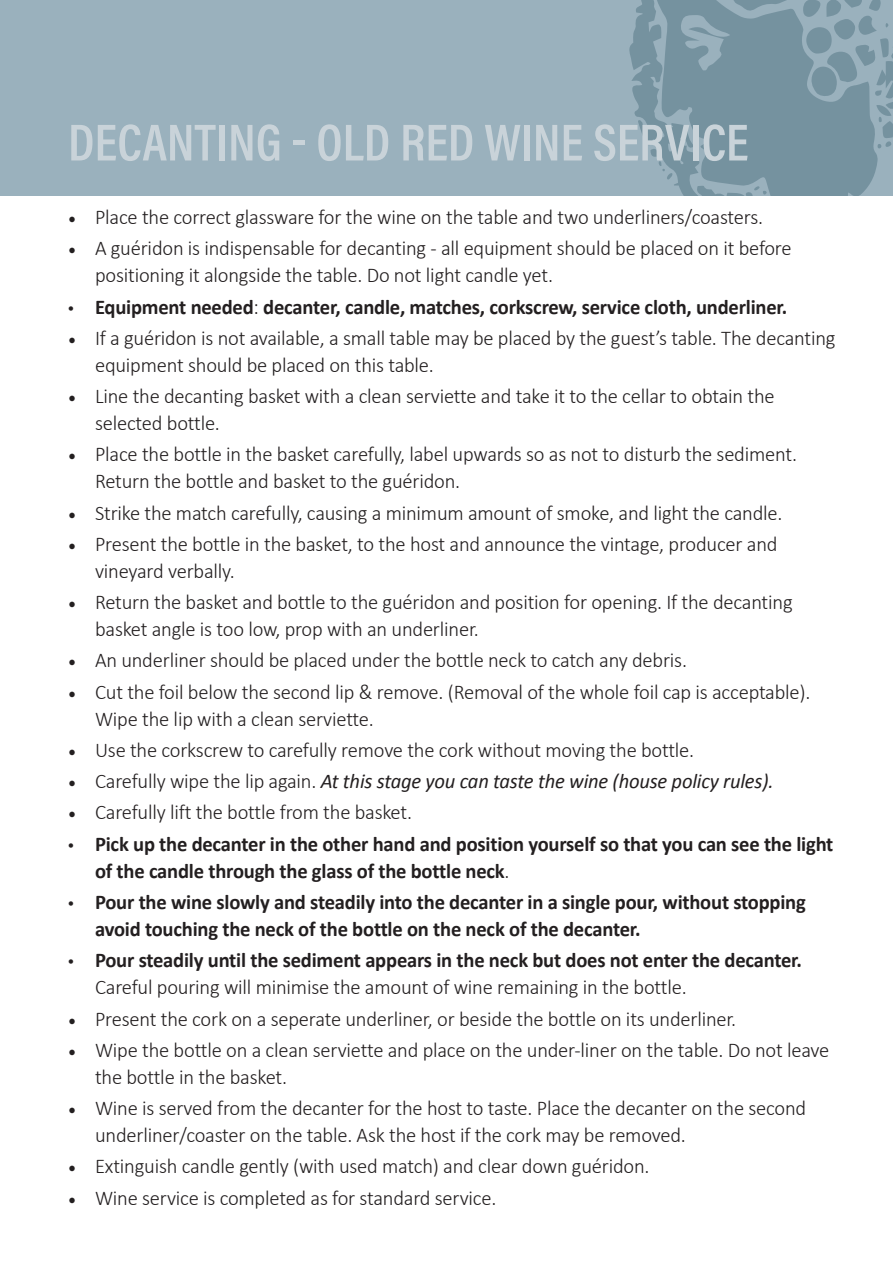
<style>
.page{position:relative;width:893px;height:1263px;background:#fff}
.page>*{position:absolute;margin:0;border:0;box-sizing:border-box;transform-origin:0 0}
.t1{font:600 52.5px "Acumin Pro Cond";color:#c9d3d9}
.t2{font:300 21px/27px "Calibri";letter-spacing:-.01em;color:#231f20}
.t3{font:700 21px/27px "Calibri";letter-spacing:-.01em;color:#231f20}
.t4{font:italic 21px "Calibri";letter-spacing:-.01em;color:#231f20}
.s1{font-family:"Minion Pro";font-weight:400}
.s2{font-family:"Myriad Pro";font-weight:400}
.s3{font-weight:300}
.s4{font-family:"Minion Pro";font-style:normal}
.s5{font-weight:300;font-style:normal}
</style>
<div class="page">
<div style="left:0;top:0;width:893px;height:196px;background:#9ab1bd"></div>
<svg style="left:629px;top:0;width:264px;height:196px"></svg>
<p class="t1" style="left:68px;top:108px;width:682px">DECANTING - OLD RED WINE SERVICE</p>
<p class="t2" style="left:68px;top:203px;width:697px"><span class="s1">•</span> Place the correct glassware for the wine on the table and two underliners/coasters.</p>
<p class="t2" style="left:95px;top:234px;width:698px;text-indent:-27px"><span class="s1">•</span> A guéridon is indispensable for decanting - all equipment should be placed on it before positioning it alongside the table. Do not light candle yet.</p>
<p class="t3" style="left:68px;top:293px;width:721px"><span class="s2">•</span> Equipment needed<span class="s3">:</span> decanter, candle, matches, corkscrew, service cloth, underliner.</p>
<p class="t2" style="left:95px;top:323px;width:742px;text-indent:-27px"><span class="s1">•</span> If a guéridon is not available, a small table may be placed by the guest’s table. The decanting equipment should be placed on this table.</p>
<p class="t2" style="left:95px;top:382px;width:681px;text-indent:-27px"><span class="s1">•</span> Line the decanting basket with a clean serviette and take it to the cellar to obtain the selected bottle.</p>
<p class="t2" style="left:95px;top:440px;width:703px;text-indent:-27px"><span class="s1">•</span> Place the bottle in the basket carefully, label upwards so as not to disturb the sediment.<br>Return the bottle and basket to the guéridon.</p>
<p class="t2" style="left:68px;top:498px;width:716px"><span class="s1">•</span> Strike the match carefully, causing a minimum amount of smoke, and light the candle.</p>
<p class="t2" style="left:95px;top:529px;width:684px;text-indent:-27px"><span class="s1">•</span> Present the bottle in the basket, to the host and announce the vintage, producer and vineyard verbally.</p>
<p class="t2" style="left:95px;top:588px;width:699px;text-indent:-27px"><span class="s1">•</span> Return the basket and bottle to the guéridon and position for opening. If the decanting basket angle is too low, prop with an underliner.</p>
<p class="t2" style="left:68px;top:646px;width:620px"><span class="s1">•</span> An underliner should be placed under the bottle neck to catch any debris.</p>
<p class="t2" style="left:95px;top:677px;width:717px;text-indent:-27px"><span class="s1">•</span> Cut the foil below the second lip &amp; remove. (Removal of the whole foil cap is acceptable).<br>Wipe the lip with a clean serviette.</p>
<p class="t2" style="left:68px;top:735px;width:628px"><span class="s1">•</span> Use the corkscrew to carefully remove the cork without moving the bottle.</p>
<p class="t4" style="left:68px;top:767px;width:707px"><span class="s4">•</span> <span class="s5">Carefully wipe the lip again.</span> At this stage you can taste the wine (house policy rules).</p>
<p class="t2" style="left:68px;top:798px;width:346px"><span class="s1">•</span> Carefully lift the bottle from the basket.</p>
<p class="t3" style="left:95px;top:830px;width:740px;text-indent:-27px"><span class="s2">•</span> Pick up the decanter in the other hand and position yourself so that you can see the light of the candle through the glass of the bottle neck<span class="s3">.</span></p>
<p class="t3" style="left:95px;top:888px;width:712px;text-indent:-27px"><span class="s2">•</span> Pour the wine slowly and steadily into the decanter in a single pour, without stopping avoid touching the neck of the bottle on the neck of the decanter.</p>
<p class="t3" style="left:95px;top:947px;width:708px;text-indent:-27px"><span class="s2">•</span> Pour steadily until the sediment appears in the neck but does not enter the decanter.<br><span class="s3">Careful pouring will minimise the amount of wine remaining in the bottle.</span></p>
<p class="t2" style="left:68px;top:1004px;width:670px"><span class="s1">•</span> Present the cork on a seperate underliner, or beside the bottle on its underliner.</p>
<p class="t2" style="left:95px;top:1035px;width:736px;text-indent:-27px"><span class="s1">•</span> Wipe the bottle on a clean serviette and place on the under-liner on the table. Do not leave the bottle in the basket.</p>
<p class="t2" style="left:95px;top:1093px;width:713px;text-indent:-27px"><span class="s1">•</span> Wine is served from the decanter for the host to taste. Place the decanter on the second underliner/coaster on the table. Ask the host if the cork may be removed.</p>
<p class="t2" style="left:68px;top:1152px;width:583px"><span class="s1">•</span> Extinguish candle gently (with used match) and clear down guéridon.</p>
<p class="t2" style="left:68px;top:1183px;width:430px"><span class="s1">•</span> Wine service is completed as for standard service.</p>
</div>
